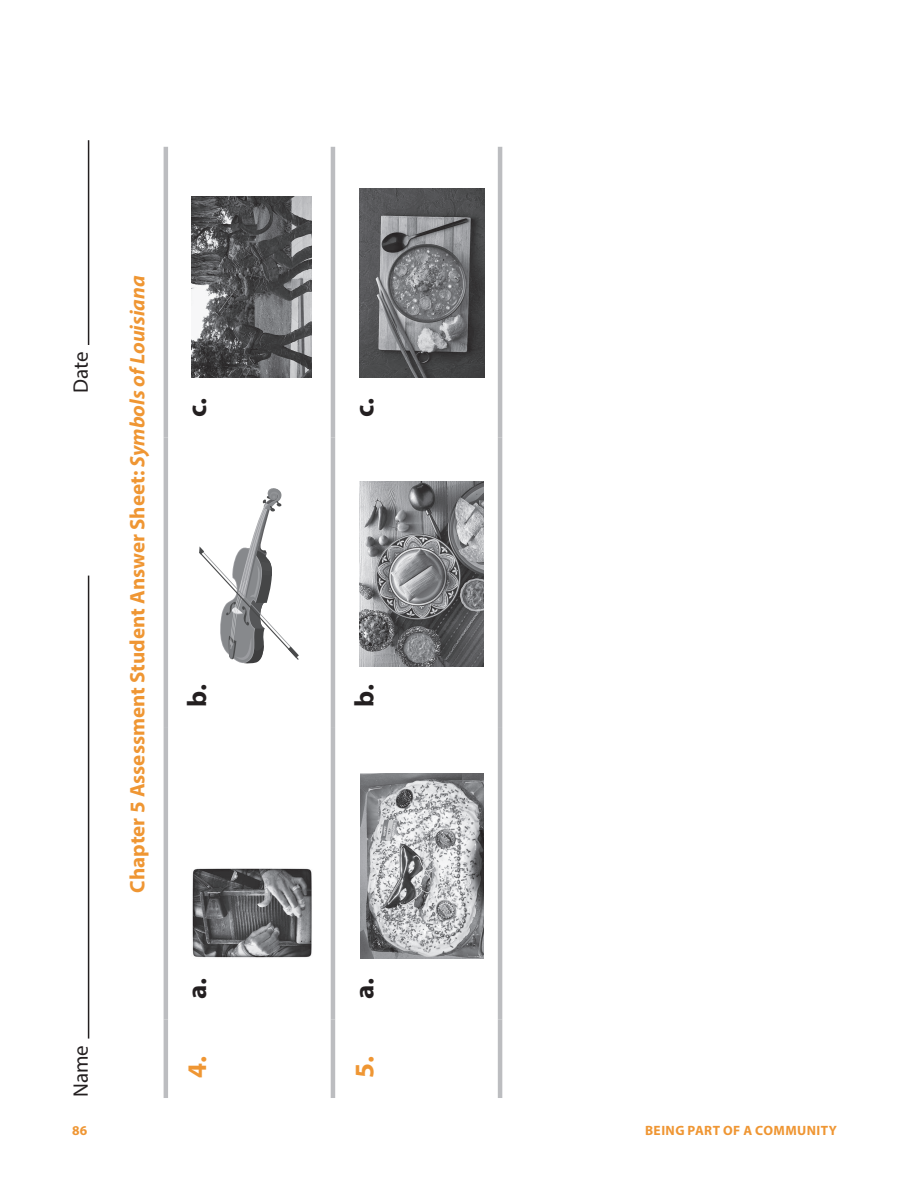
<style>
.page{position:relative;width:920px;height:1189px;background:#fff}
.page>*{position:absolute;margin:0;border:0;box-sizing:border-box;transform-origin:0 0}
.t1{font:700 27px "Myriad Pro";color:#ef9633}
.t2{font:700 27px "Myriad Pro";color:#231f20}
.t3{font:700 21px "Myriad Pro";color:#ef9633}
.t4{font:21px "Myriad Pro";color:#231f20}
.t5{font:700 13.5px "Myriad Pro";letter-spacing:.03em;color:#ef9633}
.s1{font-style:italic}
.s2{color:#231f20}
</style>
<div class="page">
<hr style="left:164px;top:1018px;width:4px;height:79px;background:#bcbdc0">
<hr style="left:164px;top:726px;width:4px;height:292px;background:#bcbdc0">
<hr style="left:164px;top:437px;width:4px;height:289px;background:#bcbdc0">
<hr style="left:164px;top:147px;width:4px;height:290px;background:#bcbdc0">
<hr style="left:331px;top:726px;width:4px;height:292px;background:#bcbdc0">
<hr style="left:331px;top:437px;width:4px;height:289px;background:#bcbdc0">
<hr style="left:331px;top:1018px;width:4px;height:79px;background:#bcbdc0">
<hr style="left:331px;top:147px;width:4px;height:290px;background:#bcbdc0">
<hr style="left:498px;top:1018px;width:4px;height:79px;background:#bcbdc0">
<hr style="left:498px;top:726px;width:4px;height:292px;background:#bcbdc0">
<hr style="left:498px;top:437px;width:4px;height:289px;background:#bcbdc0">
<hr style="left:498px;top:147px;width:4px;height:290px;background:#bcbdc0">
<img style="left:192px;top:868px;width:120px;height:90px">
<svg style="left:199px;top:488px;width:100px;height:175px"></svg>
<img style="left:191px;top:196px;width:121px;height:181px">
<img style="left:360px;top:773px;width:124px;height:185px">
<img style="left:360px;top:481px;width:123px;height:185px">
<img style="left:360px;top:189px;width:125px;height:188px">
<hr style="left:88px;top:140px;width:1px;height:205px;background:#231f20">
<hr style="left:88px;top:575px;width:1px;height:463px;background:#231f20">
<p class="t4" style="left:68px;top:393px;width:43px;rotate:-90deg">Date</p>
<p class="t4" style="left:68px;top:1096px;width:53px;rotate:-90deg">Name</p>
<p class="t3" style="left:124px;top:892px;width:618px;rotate:-90deg">Chapter 5 Assessment Student Answer Sheet: <span class="s1">Symbols of Louisiana</span></p>
<p class="t2" style="left:180px;top:417px;width:21px;rotate:-90deg">c.</p>
<p class="t2" style="left:180px;top:706px;width:24px;rotate:-90deg">b.</p>
<p class="t1" style="left:180px;top:1077px;width:101px;rotate:-90deg">4. <span class="s2">a.</span></p>
<p class="t2" style="left:347px;top:417px;width:21px;rotate:-90deg">c.</p>
<p class="t2" style="left:347px;top:706px;width:24px;rotate:-90deg">b.</p>
<p class="t1" style="left:347px;top:1077px;width:101px;rotate:-90deg">5. <span class="s2">a.</span></p>
<p class="t5" style="left:72px;top:1121px;width:17px">86</p>
<p class="t5" style="left:645px;top:1121px;width:193px">BEING PART OF A COMMUNITY</p>
</div>
